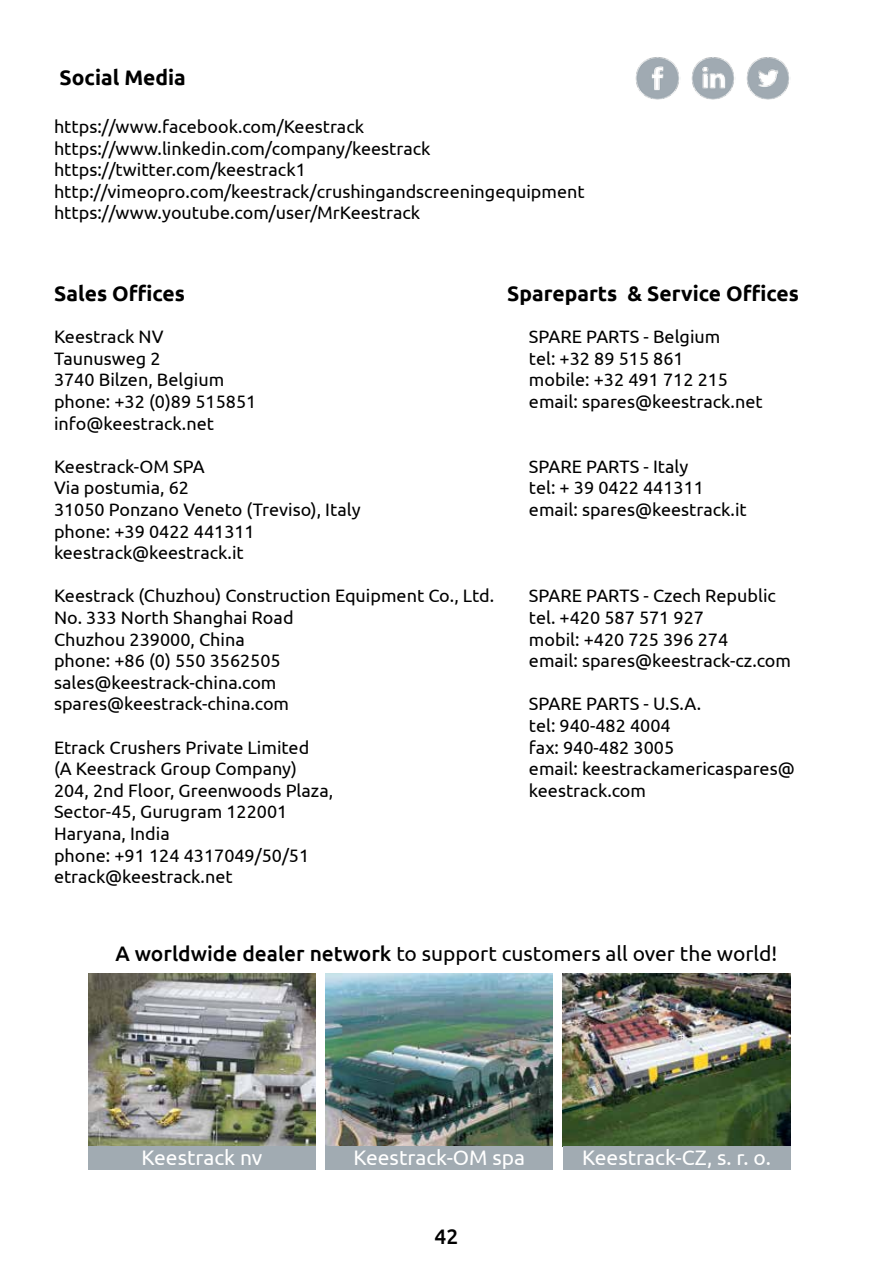
<style>
.page{position:relative;width:893px;height:1263px;background:#fff}
.page>*{position:absolute;margin:0;border:0;box-sizing:border-box;transform-origin:0 0}
.t1{font:21px "Ubuntu";color:#000}
.t2{font:700 21px "Ubuntu";color:#000}
.t3{font:21px "Ubuntu";color:#fff}
.t4{font:500 21px "Ubuntu";color:#000}
.t5{font:18px/21.6px "Ubuntu";color:#000}
.s1{font-weight:500}
</style>
<div class="page">
<img style="left:88px;top:974px;width:228px;height:172px">
<img style="left:326px;top:974px;width:227px;height:172px">
<div style="left:88px;top:1146px;width:228px;height:24px;background:#a1abb2"></div>
<div style="left:326px;top:1146px;width:227px;height:24px;background:#a1abb2"></div>
<img style="left:563px;top:974px;width:227px;height:172px">
<div style="left:563px;top:1146px;width:227px;height:24px;background:#a1abb2"></div>
<img style="left:635px;top:57px;width:44px;height:43px">
<img style="left:691px;top:57px;width:43px;height:43px">
<img style="left:746px;top:57px;width:43px;height:43px">
<p class="t2" style="left:60px;top:65px;width:128px">Social Media</p>
<p class="t5" style="left:54px;top:115px;width:532px">https://www.facebook.com/Keestrack https://www.linkedin.com/company/keestrack https://twitter.com/keestrack1 http://vimeopro.com/keestrack/crushingandscreeningequipment https://www.youtube.com/user/MrKeestrack</p>
<p class="t2" style="left:54px;top:281px;width:132px">Sales Offices</p>
<p class="t5" style="left:54px;top:325px;width:204px">Keestrack NV<br>Taunusweg 2<br>3740 Bilzen, Belgium phone: +32 (0)89 515851 info@keestrack.net</p>
<p class="t5" style="left:54px;top:455px;width:308px">Keestrack-OM SPA<br>Via postumia, 62<br>31050 Ponzano Veneto (Treviso), Italy phone: +39 0422 441311 keestrack@keestrack.it</p>
<p class="t5" style="left:54px;top:585px;width:442px">Keestrack (Chuzhou) Construction Equipment Co., Ltd.<br>No. 333 North Shanghai Road<br>Chuzhou 239000, China<br>phone: +86 (0) 550 3562505 sales@keestrack-china.com spares@keestrack-china.com</p>
<p class="t5" style="left:54px;top:736px;width:281px">Etrack Crushers Private Limited<br>(A Keestrack Group Company)<br>204, 2nd Floor, Greenwoods Plaza,<br>Sector-45, Gurugram 122001<br>Haryana, India<br>phone: +91 124 4317049/50/51 etrack@keestrack.net</p>
<p class="t2" style="left:507px;top:281px;width:293px">Spareparts &amp; Service Offices</p>
<p class="t5" style="left:529px;top:325px;width:235px">SPARE PARTS - Belgium<br>tel: +32 89 515 861<br>mobile: +32 491 712 215 email: spares@keestrack.net</p>
<p class="t5" style="left:529px;top:455px;width:219px">SPARE PARTS - Italy<br>tel: + 39 0422 441311 email: spares@keestrack.it</p>
<p class="t5" style="left:529px;top:585px;width:264px">SPARE PARTS - Czech Republic tel. +420 587 571 927<br>mobil: +420 725 396 274<br>email: spares@keestrack-cz.com</p>
<p class="t5" style="left:529px;top:693px;width:267px">SPARE PARTS - U.S.A.<br>tel: 940-482 4004<br>fax: 940-482 3005<br>email: keestrackamericaspares@ keestrack.com</p>
<p class="t1" style="left:116px;top:941px;width:663px"><span class="s1">A worldwide dealer network</span> to support customers all over the world!</p>
<p class="t3" style="left:141px;top:1145px;width:122px">Keestrack nv</p>
<p class="t3" style="left:353px;top:1145px;width:173px">Keestrack-OM spa</p>
<p class="t4" style="left:435px;top:1223px;width:25px">42</p>
<p class="t3" style="left:582px;top:1145px;width:190px">Keestrack-CZ, s. r. o.</p>
</div>
